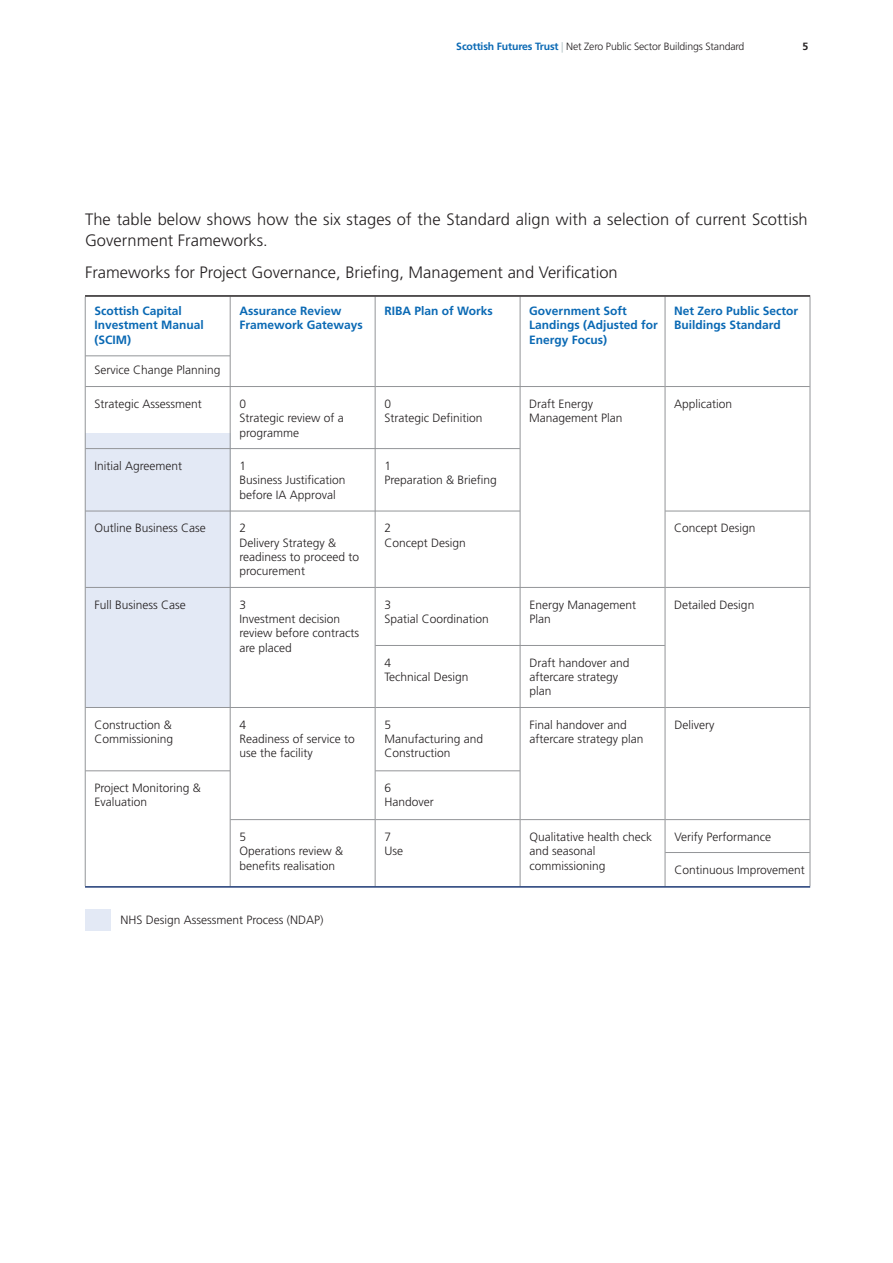
<style>
.page{position:relative;width:893px;height:1263px;background:#fff}
.page>*{position:absolute;margin:0;border:0;box-sizing:border-box;transform-origin:0 0}
.t1{font:300 16.5px/21px "Frutiger";color:#231f20}
.t2{font:300 12px/14.4px "Frutiger";color:#231f20}
.t3{font:700 12px/14.4px "Frutiger";color:#0a69b4}
.t4{font:300 10.5px "Frutiger";letter-spacing:-.015em;color:#231f20}
.t5{font:700 10.5px "Frutiger";color:#231f20}
.s1{font-weight:700;color:#0a69b4}
.s2{color:#a4b7ba}
</style>
<div class="page">
<div style="left:85px;top:433px;width:145px;height:274px;background:#e3e9f5"></div>
<hr style="left:85px;top:297px;width:1px;height:589px;background:#939598">
<hr style="left:230px;top:297px;width:1px;height:589px;background:#939598">
<hr style="left:375px;top:297px;width:1px;height:589px;background:#939598">
<hr style="left:520px;top:297px;width:1px;height:589px;background:#939598">
<hr style="left:665px;top:297px;width:1px;height:589px;background:#939598">
<hr style="left:810px;top:297px;width:1px;height:589px;background:#939598">
<hr style="left:85px;top:295px;width:725px;height:2px;background:#231f20">
<hr style="left:85px;top:356px;width:145px;height:1px;background:#939598">
<hr style="left:85px;top:386px;width:290px;height:1px;background:#939598">
<hr style="left:375px;top:386px;width:290px;height:1px;background:#939598">
<hr style="left:665px;top:386px;width:145px;height:1px;background:#939598">
<hr style="left:85px;top:448px;width:435px;height:1px;background:#939598">
<hr style="left:85px;top:511px;width:435px;height:1px;background:#939598">
<hr style="left:665px;top:511px;width:145px;height:1px;background:#939598">
<hr style="left:85px;top:587px;width:290px;height:1px;background:#939598">
<hr style="left:375px;top:587px;width:290px;height:1px;background:#939598">
<hr style="left:665px;top:587px;width:145px;height:1px;background:#939598">
<hr style="left:375px;top:645px;width:290px;height:1px;background:#939598">
<hr style="left:85px;top:707px;width:290px;height:1px;background:#939598">
<hr style="left:375px;top:707px;width:290px;height:1px;background:#939598">
<hr style="left:665px;top:707px;width:145px;height:1px;background:#939598">
<hr style="left:85px;top:770px;width:145px;height:1px;background:#939598">
<hr style="left:375px;top:770px;width:145px;height:1px;background:#939598">
<hr style="left:230px;top:819px;width:145px;height:1px;background:#939598">
<hr style="left:375px;top:819px;width:145px;height:1px;background:#939598">
<hr style="left:520px;top:819px;width:145px;height:1px;background:#939598">
<hr style="left:665px;top:819px;width:145px;height:1px;background:#939598">
<hr style="left:665px;top:852px;width:145px;height:1px;background:#939598">
<hr style="left:85px;top:886px;width:725px;height:2px;background:#1c3975">
<div style="left:85px;top:909px;width:26px;height:22px;background:#e3e9f5"></div>
<p class="t4" style="left:456px;top:43px;width:290px"><span class="s1">Scottish Futures Trust</span> <span class="s2">|</span> Net Zero Public Sector Buildings Standard</p>
<p class="t5" style="left:802px;top:43px;width:7px">5</p>
<h1 class="t1" style="left:85px;top:210px;width:724px">The table below shows how the six stages of the Standard align with a selection of current Scottish<br>Government Frameworks.</h1>
<h1 class="t1" style="left:85px;top:263px;width:534px">Frameworks for Project Governance, Briefing, Management and Verification</h1>
<p class="t3" style="left:94px;top:304px;width:111px">Scottish Capital<br>Investment Manual (SCIM)</p>
<p class="t3" style="left:239px;top:304px;width:125px">Assurance Review<br>Framework Gateways</p>
<p class="t3" style="left:384px;top:304px;width:110px">RIBA Plan of Works</p>
<p class="t3" style="left:529px;top:304px;width:130px">Government Soft<br>Landings (Adjusted for<br>Energy Focus)</p>
<p class="t3" style="left:674px;top:304px;width:125px">Net Zero Public Sector<br>Buildings Standard</p>
<p class="t2" style="left:94px;top:364px;width:128px">Service Change Planning</p>
<p class="t2" style="left:94px;top:397px;width:109px">Strategic Assessment</p>
<p class="t2" style="left:239px;top:397px;width:106px">0<br>Strategic review of a programme</p>
<p class="t2" style="left:384px;top:397px;width:99px">0<br>Strategic Definition</p>
<p class="t2" style="left:529px;top:397px;width:95px">Draft Energy<br>Management Plan</p>
<p class="t2" style="left:674px;top:397px;width:60px">Application</p>
<p class="t2" style="left:94px;top:459px;width:89px">Initial Agreement</p>
<p class="t2" style="left:239px;top:459px;width:108px">1<br>Business Justification before IA Approval</p>
<p class="t2" style="left:384px;top:459px;width:114px">1<br>Preparation &amp; Briefing</p>
<p class="t2" style="left:94px;top:522px;width:113px">Outline Business Case</p>
<p class="t2" style="left:239px;top:522px;width:121px">2<br>Delivery Strategy &amp; readiness to proceed to procurement</p>
<p class="t2" style="left:384px;top:522px;width:83px">2<br>Concept Design</p>
<p class="t2" style="left:674px;top:522px;width:83px">Concept Design</p>
<p class="t2" style="left:94px;top:598px;width:93px">Full Business Case</p>
<p class="t2" style="left:239px;top:598px;width:121px">3<br>Investment decision review before contracts are placed</p>
<p class="t2" style="left:384px;top:598px;width:106px">3<br>Spatial Coordination</p>
<p class="t2" style="left:529px;top:598px;width:108px">Energy Management<br>Plan</p>
<p class="t2" style="left:674px;top:598px;width:82px">Detailed Design</p>
<p class="t2" style="left:384px;top:656px;width:86px">4<br>Technical Design</p>
<p class="t2" style="left:529px;top:656px;width:102px">Draft handover and aftercare strategy plan</p>
<p class="t2" style="left:94px;top:718px;width:80px">Construction &amp;<br>Commissioning</p>
<p class="t2" style="left:239px;top:718px;width:117px">4<br>Readiness of service to use the facility</p>
<p class="t2" style="left:384px;top:718px;width:100px">5<br>Manufacturing and<br>Construction</p>
<p class="t2" style="left:529px;top:718px;width:116px">Final handover and aftercare strategy plan</p>
<p class="t2" style="left:674px;top:718px;width:41px">Delivery</p>
<p class="t2" style="left:95px;top:781px;width:108px">Project Monitoring &amp;<br>Evaluation</p>
<p class="t2" style="left:384px;top:781px;width:51px">6<br>Handover</p>
<p class="t2" style="left:239px;top:830px;width:105px">5<br>Operations review &amp; benefits realisation</p>
<p class="t2" style="left:384px;top:830px;width:20px">7<br>Use</p>
<p class="t2" style="left:529px;top:830px;width:124px">Qualitative health check and seasonal commissioning</p>
<p class="t2" style="left:674px;top:830px;width:98px">Verify Performance</p>
<p class="t2" style="left:674px;top:863px;width:132px">Continuous Improvement</p>
<p class="t2" style="left:120px;top:913px;width:205px">NHS Design Assessment Process (NDAP)</p>
</div>
